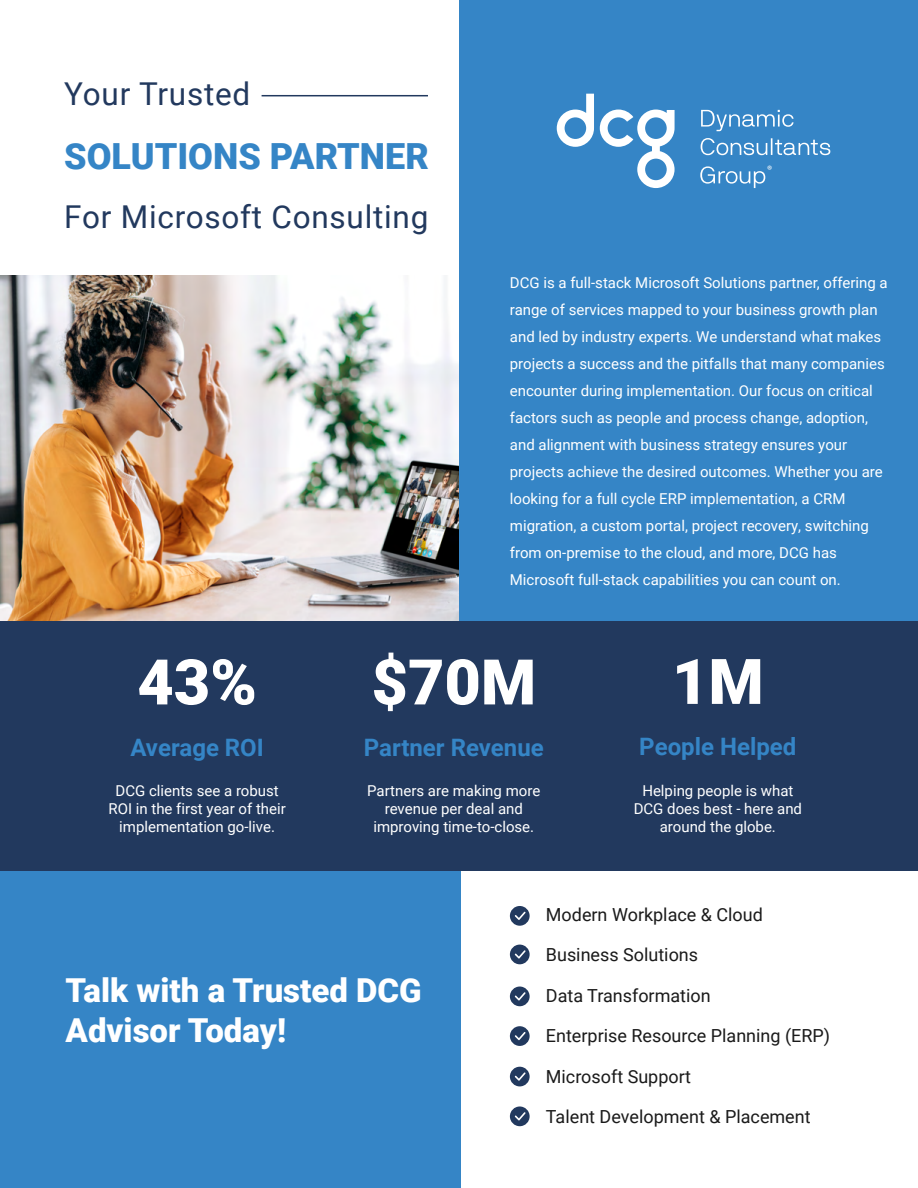
<style>
.page{position:relative;width:918px;height:1188px;background:#fff}
.page>*{position:absolute;margin:0;border:0;box-sizing:border-box;transform-origin:0 0}
.t1{font:900 63px "Roboto";color:#fff}
.t2{font:900 36px "Roboto";color:#3585c6}
.t3{font:900 33px/39.6px "Roboto";color:#fff}
.t4{font:31.5px "Roboto";letter-spacing:.025em;color:#22395e}
.t5{font:700 24px "Roboto";color:#3585c6}
.t6{font:18px "Roboto";color:#1a1a1a}
.t7{font:15px/27px "Roboto";color:#fff;text-align:center}
.t8{font:12.3px "Myriad Pro";color:#fff}
</style>
<div class="page">
<img style="left:0;top:275px;width:459px;height:347px">
<div style="left:459px;top:0;width:459px;height:622px;background:#3585c6"></div>
<div style="left:0;top:871px;width:461px;height:317px;background:#3585c6"></div>
<hr style="left:262px;top:95px;width:166px;height:1px;background:#22395e">
<svg style="left:701px;top:110px;width:93px;height:21px"></svg>
<svg style="left:701px;top:138px;width:129px;height:17px"></svg>
<svg style="left:700px;top:166px;width:65px;height:22px"></svg>
<svg style="left:557px;top:94px;width:37px;height:53px"></svg>
<svg style="left:600px;top:110px;width:75px;height:78px"></svg>
<div style="left:0;top:622px;width:918px;height:249px;background:#22395e"></div>
<svg style="left:510px;top:906px;width:20px;height:20px"></svg>
<svg style="left:510px;top:945px;width:20px;height:19px"></svg>
<svg style="left:510px;top:987px;width:20px;height:19px"></svg>
<svg style="left:510px;top:1026px;width:20px;height:20px"></svg>
<svg style="left:510px;top:1067px;width:20px;height:19px"></svg>
<svg style="left:510px;top:1106px;width:20px;height:20px"></svg>
<h3 class="t4" style="left:64px;top:71px;width:188px">Your Trusted</h3>
<h2 class="t2" style="left:64px;top:131px;width:366px">SOLUTIONS PARTNER</h2>
<h3 class="t4" style="left:64px;top:194px;width:366px">For Microsoft Consulting</h3>
<p class="t8" style="left:767px;top:163px;width:7px">®</p>
<p class="t7" style="left:510px;top:268px;width:379px;text-align:left">DCG is a full-stack Microsoft Solutions partner, offering a range of services mapped to your business growth plan and led by industry experts. We understand what makes projects a success and the pitfalls that many companies encounter during implementation. Our focus on critical factors such as people and process change, adoption, and alignment with business strategy ensures your projects achieve the desired outcomes. Whether you are looking for a full cycle ERP implementation, a CRM migration, a custom portal, project recovery, switching from on-premise to the cloud, and more, DCG has Microsoft full-stack capabilities you can count on.</p>
<h1 class="t1" style="left:137px;top:638px;width:121px">43%</h1>
<h3 class="t5" style="left:130px;top:730px;width:135px">Average ROI</h3>
<p class="t7" style="left:108px;top:781px;width:179px;line-height:18px">DCG clients see a robust<br>ROI in the first year of their implementation go-live.</p>
<h1 class="t1" style="left:371px;top:638px;width:166px">$70M</h1>
<h3 class="t5" style="left:364px;top:730px;width:181px">Partner Revenue</h3>
<p class="t7" style="left:367px;top:781px;width:175px;line-height:18px">Partners are making more revenue per deal and improving time-to-close.</p>
<h1 class="t1" style="left:672px;top:637px;width:93px">1M</h1>
<h3 class="t5" style="left:639px;top:730px;width:159px">People Helped</h3>
<p class="t7" style="left:634px;top:781px;width:170px;line-height:18px">Helping people is what<br>DCG does best - here and around the globe.</p>
<h3 class="t3" style="left:66px;top:969px;width:358px">Talk with a Trusted DCG<br>Advisor Today!</h3>
<p class="t6" style="left:546px;top:902px;width:219px">Modern Workplace &amp; Cloud</p>
<p class="t6" style="left:546px;top:942px;width:154px">Business Solutions</p>
<p class="t6" style="left:546px;top:983px;width:166px">Data Transformation</p>
<p class="t6" style="left:546px;top:1023px;width:286px">Enterprise Resource Planning (ERP)</p>
<p class="t6" style="left:546px;top:1064px;width:147px">Microsoft Support</p>
<p class="t6" style="left:546px;top:1104px;width:266px">Talent Development &amp; Placement</p>
</div>
